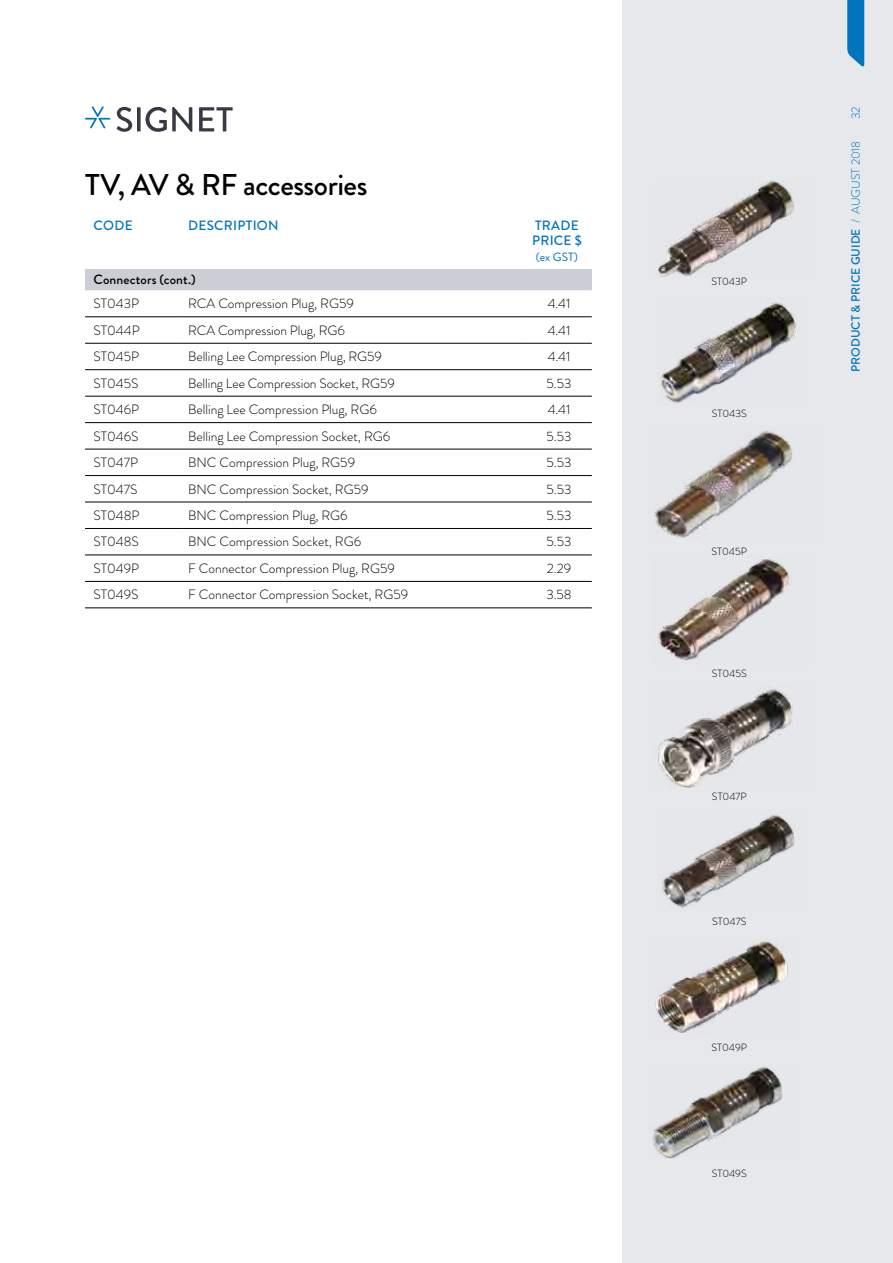
<style>
.page{position:relative;width:893px;height:1263px;background:#fff}
.page>*{position:absolute;margin:0;border:0;box-sizing:border-box;transform-origin:0 0}
.t1{font:500 30px "Brandon Grotesque";letter-spacing:-.015em;color:#000}
.t2{font:300 13.5px "Brandon Grotesque";color:#000}
.t3{font:500 13.5px/15px "Brandon Grotesque";letter-spacing:.02em;color:#0074bc}
.t4{font:500 13.5px "Brandon Grotesque";letter-spacing:.01em;color:#000}
.t5{font:500 12px "Brandon Grotesque";color:#0074bc}
.t6{font:12px "Brandon Grotesque";color:#0074bc}
.t7{font:300 12px "Brandon Grotesque";color:#0074bc}
.t8{font:300 10.5px "Brandon Grotesque";color:#000}
.s1{font-weight:300}
</style>
<div class="page">
<div style="left:623px;top:0;width:270px;height:1263px;background:#e7e8ec"></div>
<div style="left:85px;top:269px;width:507px;height:21px;background:#ccced5"></div>
<svg style="left:85px;top:290px;width:507px;height:318px"></svg>
<hr style="left:85px;top:316px;width:99px;height:1px;background:#000">
<hr style="left:184px;top:316px;width:338px;height:1px;background:#000">
<hr style="left:522px;top:316px;width:70px;height:1px;background:#000">
<hr style="left:85px;top:343px;width:99px;height:1px;background:#000">
<hr style="left:184px;top:343px;width:338px;height:1px;background:#000">
<hr style="left:522px;top:343px;width:70px;height:1px;background:#000">
<hr style="left:85px;top:369px;width:99px;height:1px;background:#000">
<hr style="left:184px;top:369px;width:338px;height:1px;background:#000">
<hr style="left:522px;top:369px;width:70px;height:1px;background:#000">
<hr style="left:85px;top:396px;width:99px;height:1px;background:#000">
<hr style="left:184px;top:396px;width:338px;height:1px;background:#000">
<hr style="left:522px;top:396px;width:70px;height:1px;background:#000">
<hr style="left:85px;top:422px;width:99px;height:1px;background:#000">
<hr style="left:184px;top:422px;width:338px;height:1px;background:#000">
<hr style="left:522px;top:422px;width:70px;height:1px;background:#000">
<hr style="left:85px;top:449px;width:99px;height:1px;background:#000">
<hr style="left:184px;top:449px;width:338px;height:1px;background:#000">
<hr style="left:522px;top:449px;width:70px;height:1px;background:#000">
<hr style="left:85px;top:475px;width:99px;height:1px;background:#000">
<hr style="left:184px;top:475px;width:338px;height:1px;background:#000">
<hr style="left:522px;top:475px;width:70px;height:1px;background:#000">
<hr style="left:85px;top:502px;width:99px;height:1px;background:#000">
<hr style="left:184px;top:502px;width:338px;height:1px;background:#000">
<hr style="left:522px;top:502px;width:70px;height:1px;background:#000">
<hr style="left:85px;top:528px;width:99px;height:1px;background:#000">
<hr style="left:184px;top:528px;width:338px;height:1px;background:#000">
<hr style="left:522px;top:528px;width:70px;height:1px;background:#000">
<hr style="left:85px;top:555px;width:99px;height:1px;background:#000">
<hr style="left:184px;top:555px;width:338px;height:1px;background:#000">
<hr style="left:522px;top:555px;width:70px;height:1px;background:#000">
<hr style="left:85px;top:581px;width:99px;height:1px;background:#000">
<hr style="left:184px;top:581px;width:338px;height:1px;background:#000">
<hr style="left:522px;top:581px;width:70px;height:1px;background:#000">
<hr style="left:85px;top:608px;width:99px;height:1px;background:#000">
<hr style="left:184px;top:608px;width:338px;height:1px;background:#000">
<hr style="left:522px;top:608px;width:70px;height:1px;background:#000">
<img style="left:657px;top:559px;width:134px;height:102px">
<img style="left:654px;top:431px;width:140px;height:107px">
<img style="left:658px;top:181px;width:136px;height:96px">
<img style="left:660px;top:302px;width:137px;height:101px">
<img style="left:651px;top:686px;width:142px;height:101px">
<img style="left:662px;top:815px;width:133px;height:93px">
<img style="left:655px;top:941px;width:133px;height:92px">
<img style="left:652px;top:1067px;width:131px;height:92px">
<svg style="left:117px;top:107px;width:15px;height:25px"></svg>
<svg style="left:137px;top:107px;width:4px;height:24px"></svg>
<svg style="left:146px;top:107px;width:46px;height:25px"></svg>
<svg style="left:199px;top:107px;width:34px;height:24px"></svg>
<svg style="left:85px;top:106px;width:25px;height:22px"></svg>
<svg style="left:847px;top:0;width:17px;height:67px"></svg>
<h1 class="t1" style="left:85px;top:164px;width:284px">TV, AV &amp; RF accessories</h1>
<p class="t3" style="left:94px;top:218px;width:41px">CODE</p>
<p class="t3" style="left:188px;top:218px;width:92px">DESCRIPTION</p>
<p class="t3" style="left:532px;top:218px;width:51px">TRADE<br>PRICE $</p>
<p class="t6" style="left:536px;top:248px;width:44px">(ex GST)</p>
<p class="t4" style="left:94px;top:270px;width:104px">Connectors (cont.)</p>
<p class="t2" style="left:94px;top:294px;width:47px">ST043P</p>
<p class="t2" style="left:188px;top:294px;width:167px">RCA Compression Plug, RG59</p>
<p class="t2" style="left:548px;top:294px;width:24px">4.41</p>
<p class="t2" style="left:94px;top:321px;width:48px">ST044P</p>
<p class="t2" style="left:188px;top:321px;width:158px">RCA Compression Plug, RG6</p>
<p class="t2" style="left:548px;top:321px;width:24px">4.41</p>
<p class="t2" style="left:94px;top:347px;width:47px">ST045P</p>
<p class="t2" style="left:188px;top:347px;width:195px">Belling Lee Compression Plug, RG59</p>
<p class="t2" style="left:548px;top:347px;width:24px">4.41</p>
<p class="t2" style="left:94px;top:374px;width:46px">ST045S</p>
<p class="t2" style="left:188px;top:374px;width:208px">Belling Lee Compression Socket, RG59</p>
<p class="t2" style="left:547px;top:374px;width:26px">5.53</p>
<p class="t2" style="left:94px;top:400px;width:47px">ST046P</p>
<p class="t2" style="left:188px;top:400px;width:190px">Belling Lee Compression Plug, RG6</p>
<p class="t2" style="left:548px;top:400px;width:24px">4.41</p>
<p class="t2" style="left:94px;top:427px;width:47px">ST046S</p>
<p class="t2" style="left:188px;top:427px;width:204px">Belling Lee Compression Socket, RG6</p>
<p class="t2" style="left:547px;top:427px;width:26px">5.53</p>
<p class="t2" style="left:94px;top:453px;width:46px">ST047P</p>
<p class="t2" style="left:188px;top:453px;width:168px">BNC Compression Plug, RG59</p>
<p class="t2" style="left:547px;top:453px;width:26px">5.53</p>
<p class="t2" style="left:94px;top:480px;width:45px">ST047S</p>
<p class="t2" style="left:188px;top:480px;width:182px">BNC Compression Socket, RG59</p>
<p class="t2" style="left:547px;top:480px;width:26px">5.53</p>
<p class="t2" style="left:94px;top:506px;width:48px">ST048P</p>
<p class="t2" style="left:188px;top:506px;width:161px">BNC Compression Plug, RG6</p>
<p class="t2" style="left:547px;top:506px;width:26px">5.53</p>
<p class="t2" style="left:94px;top:533px;width:47px">ST048S</p>
<p class="t2" style="left:188px;top:533px;width:175px">BNC Compression Socket, RG6</p>
<p class="t2" style="left:547px;top:533px;width:26px">5.53</p>
<p class="t2" style="left:94px;top:559px;width:47px">ST049P</p>
<p class="t2" style="left:188px;top:559px;width:208px">F Connector Compression Plug, RG59</p>
<p class="t2" style="left:547px;top:559px;width:26px">2.29</p>
<p class="t2" style="left:94px;top:585px;width:47px">ST049S</p>
<p class="t2" style="left:188px;top:585px;width:222px">F Connector Compression Socket, RG59</p>
<p class="t2" style="left:546px;top:585px;width:27px">3.58</p>
<p class="t8" style="left:712px;top:274px;width:37px">ST043P</p>
<p class="t8" style="left:712px;top:407px;width:36px">ST043S</p>
<p class="t8" style="left:712px;top:544px;width:37px">ST045P</p>
<p class="t8" style="left:712px;top:667px;width:36px">ST045S</p>
<p class="t8" style="left:712px;top:789px;width:36px">ST047P</p>
<p class="t8" style="left:712px;top:914px;width:36px">ST047S</p>
<p class="t8" style="left:711px;top:1040px;width:37px">ST049P</p>
<p class="t8" style="left:712px;top:1166px;width:37px">ST049S</p>
<p class="t7" style="left:848px;top:119px;width:14px;rotate:-90deg">32</p>
<p class="t5" style="left:847px;top:372px;width:232px;rotate:-90deg">PRODUCT &amp; PRICE GUIDE <span class="s1">/ AUGUST 2018</span></p>
</div>
